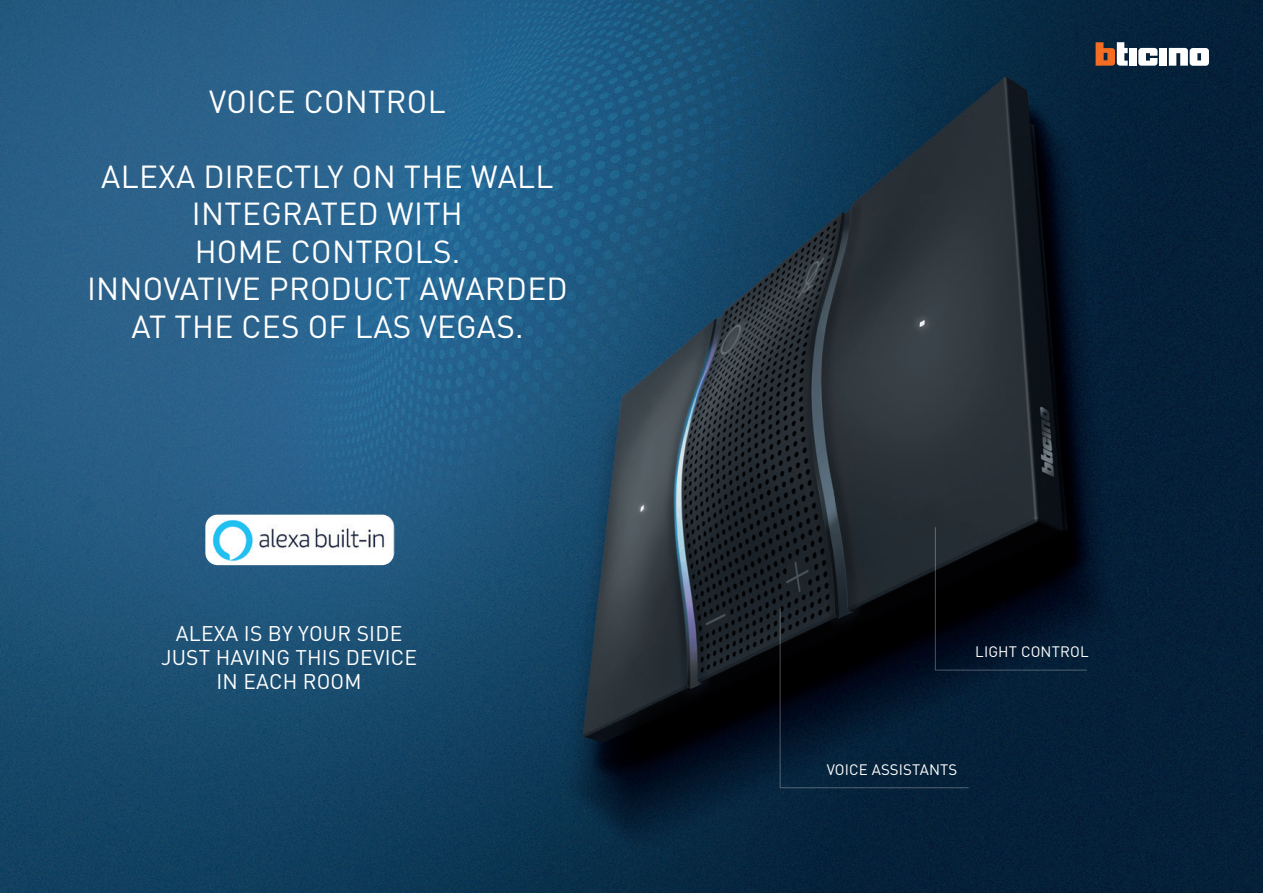
<style>
.page{position:relative;width:1263px;height:893px;background:#fff}
.page>*{position:absolute;margin:0;border:0;box-sizing:border-box;transform-origin:0 0}
.t1{font:31.5px/37.5px "DIN Pro";letter-spacing:.01em;color:#fff;text-align:center}
.t2{font:21px/24px "DIN Pro";letter-spacing:.01em;color:#fff;text-align:center}
.t3{font:15px "DIN Pro";letter-spacing:.01em;color:#fff}
</style>
<div class="page">
<img style="left:0;top:0;width:1263px;height:893px">
<svg style="left:779px;top:526px;width:309px;height:262px;background:#081625"></svg>
<div style="left:1159px;top:48px;width:8px;height:18px;background:#fff"></div>
<div style="left:1129px;top:48px;width:8px;height:18px;background:#fff"></div>
<svg style="left:1095px;top:42px;width:33px;height:24px"></svg>
<svg style="left:1138px;top:48px;width:19px;height:18px"></svg>
<svg style="left:1169px;top:48px;width:40px;height:18px"></svg>
<img style="left:205px;top:514px;width:189px;height:51px">
<p class="t1" style="left:209px;top:81px;width:238px">VOICE CONTROL</p>
<p class="t1" style="left:101px;top:156px;width:454px">ALEXA DIRECTLY ON THE WALL<br>INTEGRATED WITH<br>HOME CONTROLS.</p>
<p class="t1" style="left:87px;top:269px;width:482px">INNOVATIVE PRODUCT AWARDED<br>AT THE CES OF LAS VEGAS.</p>
<p class="t2" style="left:161px;top:620px;width:258px">ALEXA IS BY YOUR SIDE<br>JUST HAVING THIS DEVICE<br>IN EACH ROOM</p>
<p class="t3" style="left:975px;top:641px;width:115px">LIGHT CONTROL</p>
<p class="t3" style="left:827px;top:759px;width:132px">VOICE ASSISTANTS</p>
</div>
